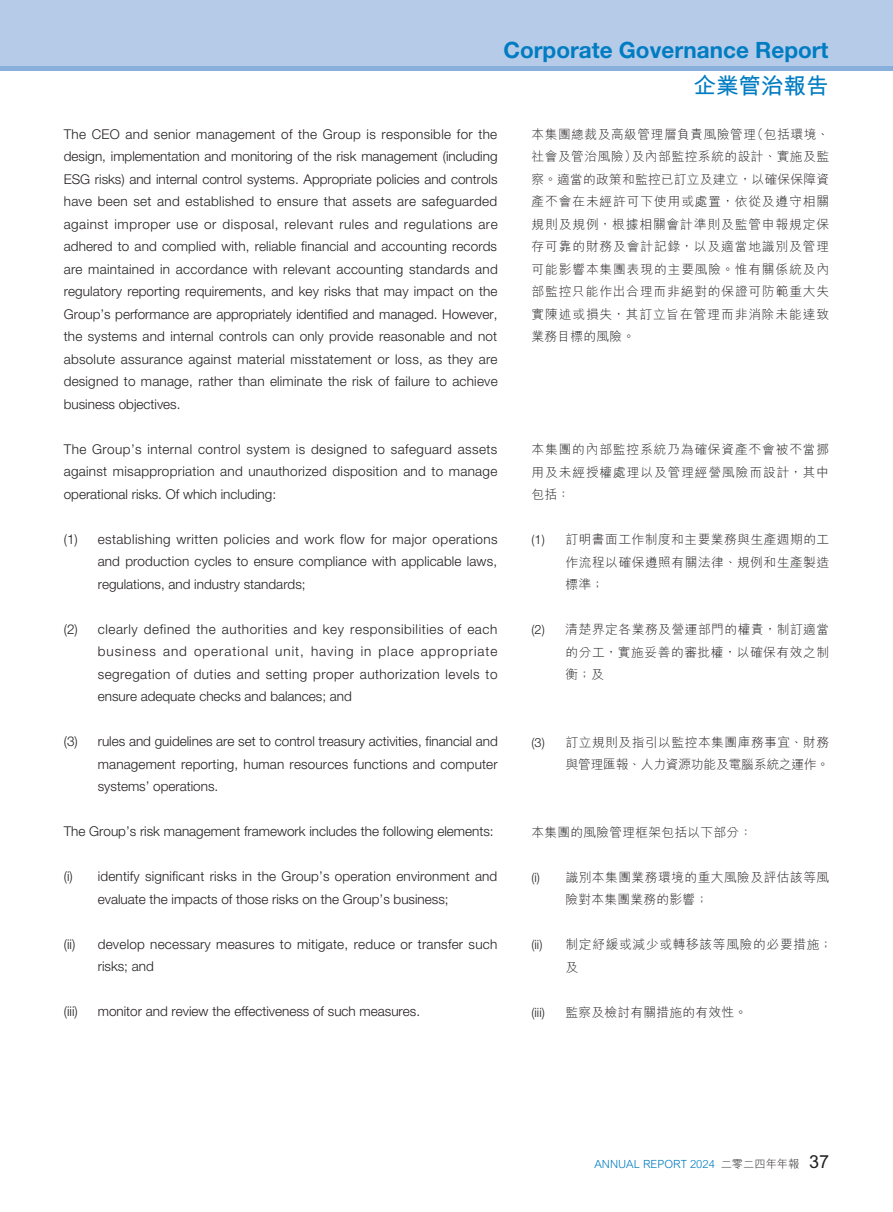
<style>
.page{position:relative;width:893px;height:1212px;background:#fff}
.page>*{position:absolute;margin:0;border:0;box-sizing:border-box;transform-origin:0 0}
.t1{font:700 22.5px "Helvetica Neue LT Std";color:#007cc2}
.t2{font:700 22.5px "M Hei HK";color:#007cc2}
.t3{font:500 18px "M Hei HK";color:#231f20}
._00_txt_E{font:300 13.5px/22.5px "Helvetica Neue LT Std";color:#231f20;text-align:justify}
._000_txt_C{font:300 12.75px/22.5px "M Hei HK";letter-spacing:.04em;color:#231f20;text-align:justify}
._000_txt_C-2{font:300 12.75px/22.5px "M Hei HK";letter-spacing:.01em;color:#231f20;text-align:right}
._000_txt_C-3{font:300 12.75px "M Hei HK";letter-spacing:.02em;color:#231f20}
._000_txt_C-4{font:300 12.75px "Helvetica Neue LT Std";color:#231f20}
.t4{font:300 11.25px "M Hei HK";color:#007cc2}
.s1{font-family:"Helvetica Neue LT Std"}
.s2{color:#231f20}
</style>
<div class="page">
<div style="left:0;top:0;width:893px;height:67px;background:#b6cbe8"></div>
<hr style="left:0;top:67px;width:893px;height:4px;background:#89b0dc">
<h1 class="t1" style="left:503px;top:36px;width:327px">Corporate Governance Report</h1>
<h1 class="t2" style="left:693px;top:69px;width:137px">企業管治報告</h1>
<p class="_00_txt_E" style="left:64px;top:122px;width:435px">The CEO and senior management of the Group is responsible for the design, implementation and monitoring of the risk management (including ESG risks) and internal control systems. Appropriate policies and controls have been set and established to ensure that assets are safeguarded against improper use or disposal, relevant rules and regulations are adhered to and complied with, reliable financial and accounting records are maintained in accordance with relevant accounting standards and regulatory reporting requirements, and key risks that may impact on the Group’s performance are appropriately identified and managed. However, the systems and internal controls can only provide reasonable and not absolute assurance against material misstatement or loss, as they are designed to manage, rather than eliminate the risk of failure to achieve business objectives.</p>
<p class="_00_txt_E" style="left:64px;top:437px;width:435px">The Group’s internal control system is designed to safeguard assets against misappropriation and unauthorized disposition and to manage operational risks. Of which including:</p>
<p class="_00_txt_E" style="left:98px;top:527px;width:401px;text-indent:-34px">(1) establishing written policies and work flow for major operations and production cycles to ensure compliance with applicable laws, regulations, and industry standards;</p>
<p class="_00_txt_E" style="left:98px;top:617px;width:401px;text-indent:-34px">(2) clearly defined the authorities and key responsibilities of each business and operational unit, having in place appropriate segregation of duties and setting proper authorization levels to ensure adequate checks and balances; and</p>
<p class="_00_txt_E" style="left:98px;top:730px;width:402px;text-indent:-34px">(3) rules and guidelines are set to control treasury activities, financial and management reporting, human resources functions and computer systems’ operations.</p>
<p class="_00_txt_E" style="left:64px;top:820px;width:431px">The Group’s risk management framework includes the following elements:</p>
<p class="_00_txt_E" style="left:98px;top:865px;width:401px;text-indent:-34px">(i) identify significant risks in the Group’s operation environment and evaluate the impacts of those risks on the Group’s business;</p>
<p class="_00_txt_E" style="left:98px;top:932px;width:401px;text-indent:-34px">(ii) develop necessary measures to mitigate, reduce or transfer such risks; and</p>
<p class="_00_txt_E" style="left:64px;top:1000px;width:15px">(iii)</p>
<p class="_00_txt_E" style="left:98px;top:1000px;width:324px">monitor and review the effectiveness of such measures.</p>
<p class="_000_txt_C" style="left:531px;top:123px;width:299px">本集團總裁及高級管理層負責風險管理（包括環境、社會及管治風險）及內部監控系統的設計、實施及監察。適當的政策和監控已訂立及建立，以確保保障資產不會在未經許可下使用或處置，依從及遵守相關規則及規例，根據相關會計準則及監管申報規定保存可靠的財務及會計記錄，以及適當地識別及管理可能影響本集團表現的主要風險。惟有關係統及內部監控只能作出合理而非絕對的保證可防範重大失實陳述或損失，其訂立旨在管理而非消除未能達致業務目標的風險。</p>
<p class="_000_txt_C" style="left:531px;top:438px;width:299px">本集團的內部監控系統乃為確保資產不會被不當挪用及未經授權處理以及管理經營風險而設計，其中包括：</p>
<p class="_000_txt_C" style="left:565px;top:528px;width:265px;text-indent:-34px"><span class="s1">(1)</span> 訂明書面工作制度和主要業務與生產週期的工作流程以確保遵照有關法律、規例和生產製造標準；</p>
<p class="_000_txt_C" style="left:565px;top:618px;width:265px;text-indent:-34px"><span class="s1">(2)</span> 清楚界定各業務及營運部門的權責，制訂適當的分工，實施妥善的審批權，以確保有效之制衡；及</p>
<p class="_000_txt_C-2" style="left:531px;top:730px;width:299px"><span class="s1">(3)</span> 訂立規則及指引以監控本集團庫務事宜、財務與管理匯報、人力資源功能及電腦系統之運作。</p>
<p class="_000_txt_C-3" style="left:531px;top:825px;width:222px">本集團的風險管理框架包括以下部分：</p>
<p class="_000_txt_C" style="left:565px;top:865px;width:265px;text-indent:-34px"><span class="s1">(i)</span> 識別本集團業務環境的重大風險及評估該等風險對本集團業務的影響；</p>
<p class="_000_txt_C-4" style="left:531px;top:937px;width:12px">(ii)</p>
<p class="_000_txt_C" style="left:565px;top:933px;width:268px">制定紓緩或減少或轉移該等風險的必要措施；及</p>
<p class="_000_txt_C-4" style="left:531px;top:1004px;width:15px">(iii)</p>
<p class="_000_txt_C-3" style="left:565px;top:1005px;width:183px">監察及檢討有關措施的有效性。</p>
<p class="t4" style="left:594px;top:1158px;width:207px">ANNUAL REPORT 2024 <span class="s2">二零二四年年報</span></p>
<h2 class="t3" style="left:809px;top:1148px;width:22px">37</h2>
</div>
